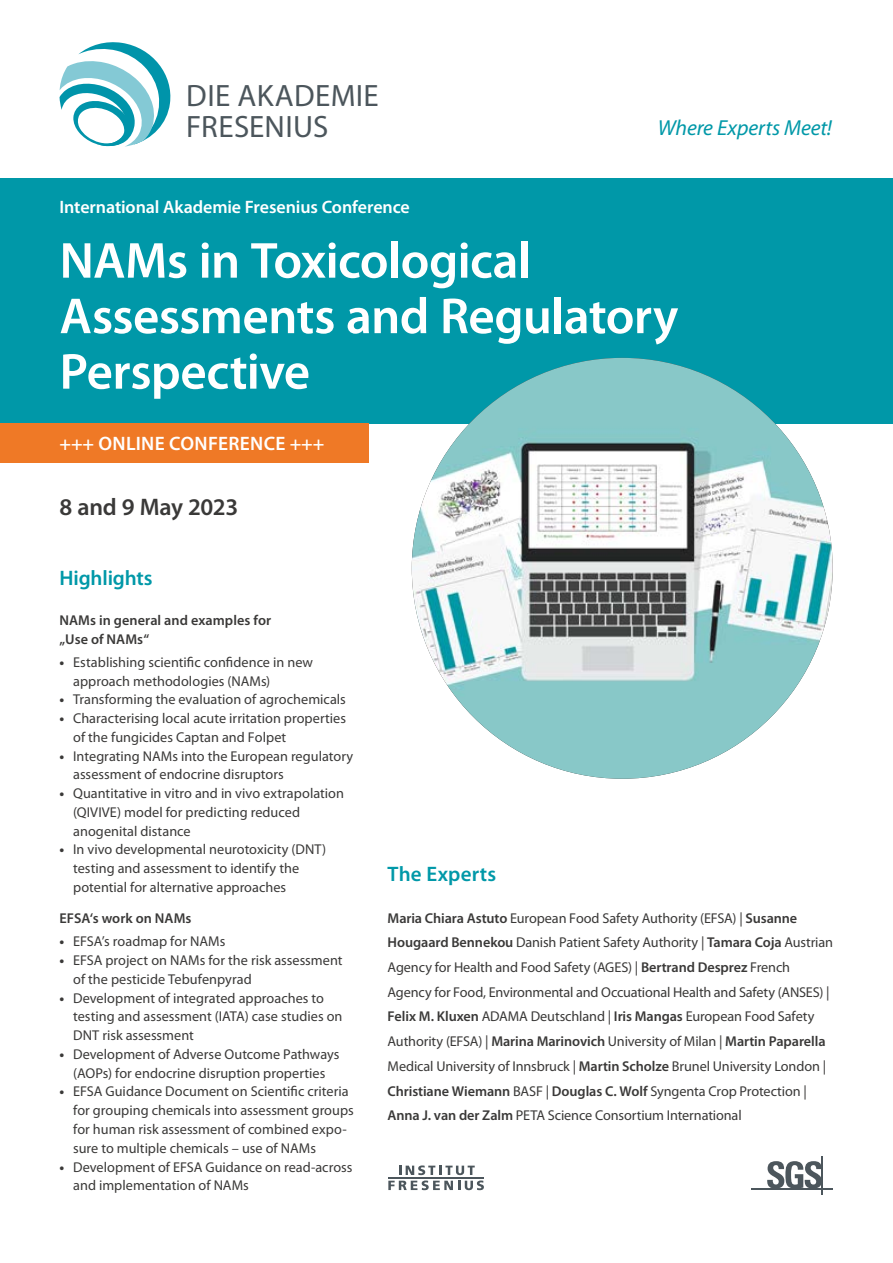
<style>
.page{position:relative;width:893px;height:1263px;background:#fff}
.page>*{position:absolute;margin:0;border:0;box-sizing:border-box;transform-origin:0 0}
.t1{font:600 51px/55.5px "Myriad Pro";letter-spacing:-.01em;color:#fff}
.t2{font:31.05px/31px "Myriad Pro";letter-spacing:.01em;color:#4c565c}
.t3{font:600 24px "Myriad Pro";letter-spacing:-.01em;color:#3a3938}
.t4{font:italic 21.75px "Myriad Pro";letter-spacing:-.005em;color:#0098a8}
.t5{font:600 21px "Myriad Pro";color:#0098a8}
.t6{font:600 19.5px "Myriad Pro";letter-spacing:.02em;color:#fff}
.t7{font:600 18px "Myriad Pro";letter-spacing:-.005em;color:#fff}
.t8{font:14.25px/18.8px "Myriad Pro";color:#3a3938}
.t9{font:600 14.25px/18.8px "Myriad Pro";letter-spacing:.005em;color:#3a3938}
.s1{font-weight:700}
.s2{font-weight:600}
</style>
<div class="page">
<div style="left:0;top:178px;width:893px;height:245px;background:#0098a8"></div>
<svg style="left:60px;top:42px;width:111px;height:105px"></svg>
<svg style="left:388px;top:1165px;width:96px;height:25px"></svg>
<hr style="left:388px;top:1177px;width:96px;height:2px;background:#4c565c">
<svg style="left:767px;top:1161px;width:55px;height:27px"></svg>
<hr style="left:751px;top:1188px;width:81px;height:1px;background:#4c565c">
<hr style="left:822px;top:1157px;width:1px;height:38px;background:#4c565c">
<div style="left:0;top:423px;width:369px;height:40px;background:#ef7926"></div>
<img style="left:412px;top:358px;width:421px;height:421px;border-radius:210px">
<h2 class="t2" style="left:186px;top:79px;width:194px">DIE AKADEMIE<br>FRESENIUS</h2>
<h3 class="t4" style="left:658px;top:114px;width:176px">Where Experts Meet!</h3>
<p class="t7" style="left:60px;top:196px;width:352px">International Akademie Fresenius Conference</p>
<h1 class="t1" style="left:60px;top:231px;width:620px">NAMs in Toxicological<br>Assessments and Regulatory<br>Perspective</h1>
<h3 class="t6" style="left:60px;top:431px;width:266px">+++ ONLINE CONFERENCE +++</h3>
<h3 class="t3" style="left:60px;top:491px;width:180px">8 and 9 May 2023</h3>
<h3 class="t5" style="left:60px;top:565px;width:95px">Highlights</h3>
<p class="t9" style="left:60px;top:611px;width:213px">NAMs in general and examples for „Use of NAMs“</p>
<p class="t8" style="left:73px;top:652px;width:241px;text-indent:-14px"><span class="s1">•</span> Establishing scientific confidence in new approach methodologies (NAMs)</p>
<p class="t8" style="left:60px;top:690px;width:288px"><span class="s1">•</span> Transforming the evaluation of agrochemicals</p>
<p class="t8" style="left:73px;top:709px;width:274px;text-indent:-14px"><span class="s1">•</span> Characterising local acute irritation properties of the fungicides Captan and Folpet</p>
<p class="t8" style="left:73px;top:746px;width:282px;text-indent:-14px"><span class="s1">•</span> Integrating NAMs into the European regulatory assessment of endocrine disruptors</p>
<p class="t8" style="left:73px;top:784px;width:272px;text-indent:-14px"><span class="s1">•</span> Quantitative in vitro and in vivo extrapolation (QIVIVE) model for predicting reduced anogenital distance</p>
<p class="t8" style="left:73px;top:840px;width:254px;text-indent:-14px"><span class="s1">•</span> In vivo developmental neurotoxicity (DNT) testing and assessment to identify the potential for alternative approaches</p>
<p class="t9" style="left:60px;top:909px;width:133px">EFSA‘s work on NAMs</p>
<p class="t8" style="left:60px;top:932px;width:167px"><span class="s1">•</span> EFSA’s roadmap for NAMs</p>
<p class="t8" style="left:73px;top:951px;width:271px;text-indent:-14px"><span class="s1">•</span> EFSA project on NAMs for the risk assessment of the pesticide Tebufenpyrad</p>
<p class="t8" style="left:73px;top:988px;width:271px;text-indent:-14px"><span class="s1">•</span> Development of integrated approaches to testing and assessment (IATA) case studies on<br>DNT risk assessment</p>
<p class="t8" style="left:60px;top:1044px;width:282px;text-align:center"><span class="s1">•</span> Development of Adverse Outcome Pathways (AOPs) for endocrine disruption properties</p>
<p class="t8" style="left:73px;top:1082px;width:282px;text-indent:-14px"><span class="s1">•</span> EFSA Guidance Document on Scientific criteria for grouping chemicals into assessment groups for human risk assessment of combined expo&shy;sure to multiple chemicals – use of NAMs</p>
<p class="t8" style="left:73px;top:1157px;width:281px;text-indent:-14px"><span class="s1">•</span> Development of EFSA Guidance on read-across and implementation of NAMs</p>
<h3 class="t5" style="left:388px;top:861px;width:110px">The Experts</h3>
<p class="t8" style="left:388px;top:905px;width:447px;line-height:24.6px"><span class="s2">Maria Chiara Astuto</span> European Food Safety Authority (EFSA) | <span class="s2">Susanne Hougaard Bennekou</span> Danish Patient Safety Authority | <span class="s2">Tamara Coja</span> Austrian Agency for Health and Food Safety (AGES) | <span class="s2">Bertrand Desprez</span> French Agency for Food, Environmental and Occuational Health and Safety (ANSES) | <span class="s2">Felix M. Kluxen</span> ADAMA Deutschland | <span class="s2">Iris Mangas</span> European Food Safety Authority (EFSA) | <span class="s2">Marina Marinovich</span> University of Milan | <span class="s2">Martin Paparella </span>Medical University of Innsbruck | <span class="s2">Martin Scholze</span> Brunel University London | <span class="s2">Christiane Wiemann</span> BASF | <span class="s2">Douglas C. Wolf</span> Syngenta Crop Protection | <span class="s2">Anna J. van der Zalm</span> PETA Science Consortium International</p>
</div>
